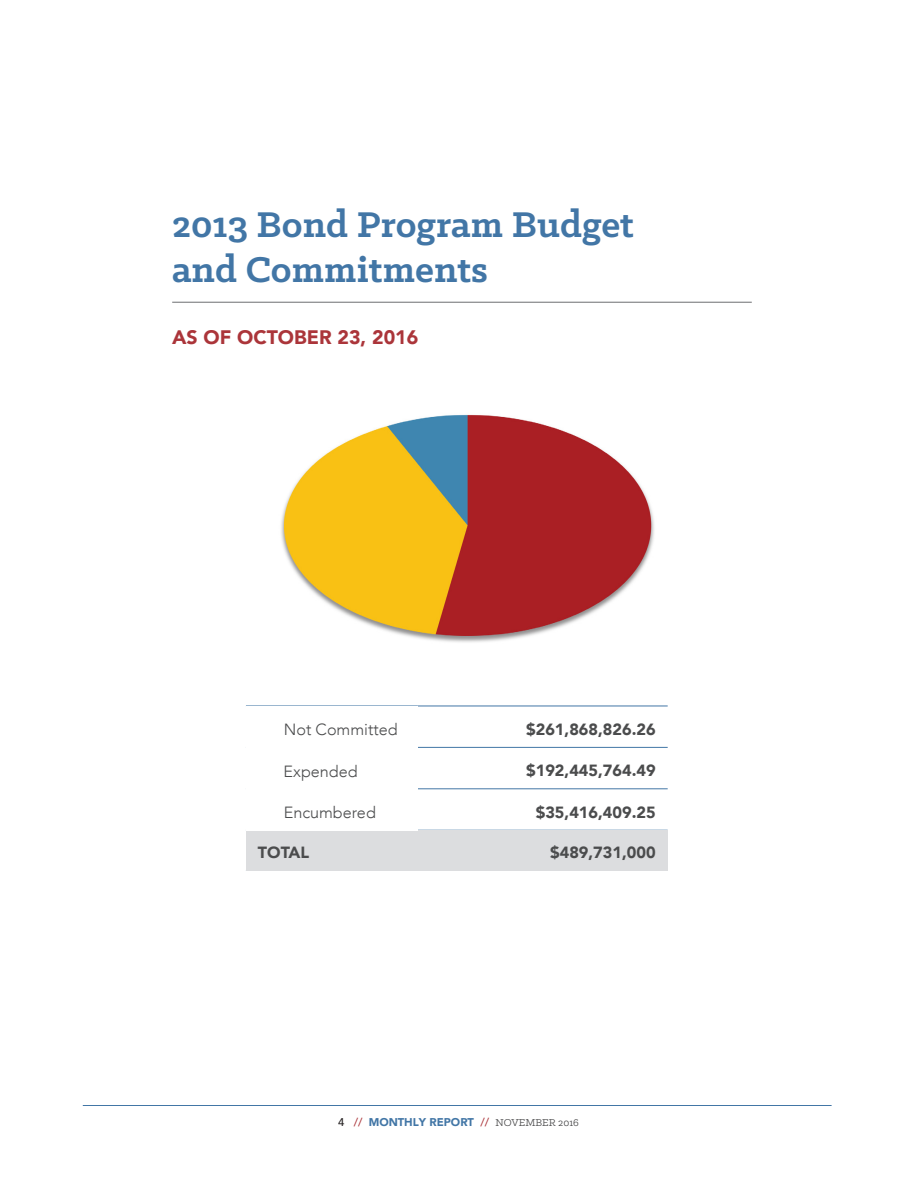
<style>
.page{position:relative;width:918px;height:1188px;background:#fff}
.page>*{position:absolute;margin:0;border:0;box-sizing:border-box;transform-origin:0 0}
.t1{font:700 40.5px/45px "Klinic Slab";color:#4276a6}
.t2{font:900 19.5px "Avenir";color:#ab353a}
.t3{font:900 16.2px "Avenir";color:#4b4c4d}
.t4{font:300 16.2px "Avenir";color:#4b4c4d}
.t5{font:900 11.25px "Avenir";color:#4276a6}
.s1{font-weight:500;color:#231f20}
.s2{font-weight:500;color:#ab353a}
.s3{font-family:"Klinic Slab";font-weight:400;color:#3e3e3f}
</style>
<div class="page">
<hr style="left:83px;top:1105px;width:749px;height:1px;background:#4276a6">
<hr style="left:172px;top:302px;width:580px;height:1px;background:#6c6d70">
<hr style="left:246px;top:870px;width:171px;height:1px;background:#4276a6">
<hr style="left:417px;top:870px;width:251px;height:1px;background:#4276a6">
<hr style="left:417px;top:788px;width:251px;height:1px;background:#4276a6">
<hr style="left:417px;top:747px;width:251px;height:1px;background:#4276a6">
<hr style="left:417px;top:706px;width:251px;height:1px;background:#4276a6">
<div style="left:417px;top:830px;width:251px;height:40px;background:#dcdddf"></div>
<div style="left:246px;top:830px;width:171px;height:40px;background:#dcdddf"></div>
<img style="left:281px;top:414px;width:373px;height:228px">
<h2 class="t1" style="left:172px;top:201px;width:463px">2013 Bond Program Budget and Commitments</h2>
<p class="t2" style="left:172px;top:320px;width:248px">AS OF OCTOBER 23, 2016</p>
<p class="t4" style="left:284px;top:720px;width:116px">Not Committed</p>
<p class="t3" style="left:526px;top:715px;width:131px">$261,868,826.26</p>
<p class="t4" style="left:284px;top:762px;width:76px">Expended</p>
<p class="t3" style="left:526px;top:757px;width:131px">$192,445,764.49</p>
<p class="t4" style="left:284px;top:803px;width:94px">Encumbered</p>
<p class="t3" style="left:536px;top:798px;width:121px">$35,416,409.25</p>
<p class="t3" style="left:258px;top:839px;width:53px">TOTAL</p>
<p class="t3" style="left:550px;top:839px;width:107px">$489,731,000</p>
<p class="t5" style="left:338px;top:1112px;width:242px"><span class="s1">4</span> <span class="s2">//</span> MONTHLY REPORT <span class="s2">//</span> <span class="s3">NOVEMBER 2016</span></p>
</div>
